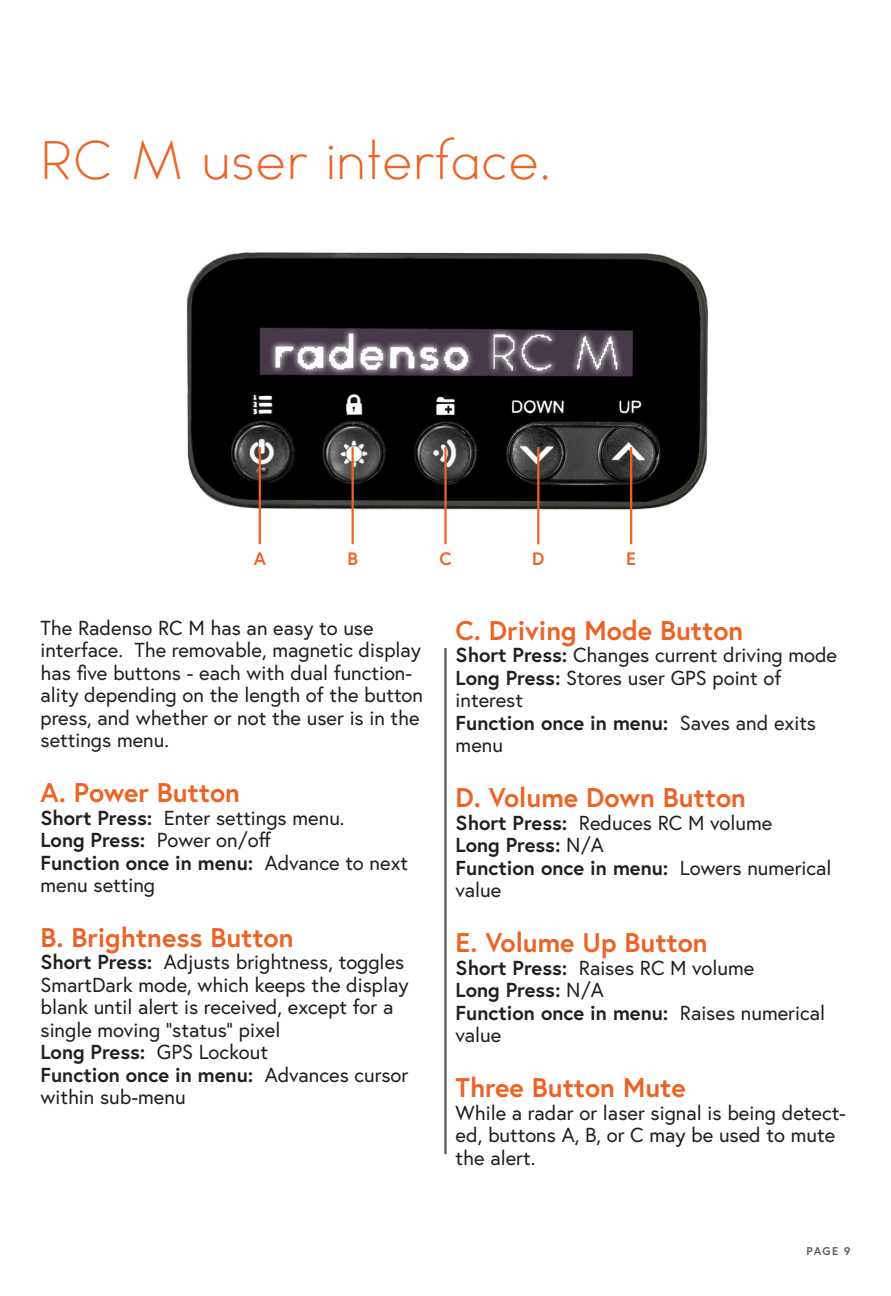
<style>
.page{position:relative;width:891px;height:1296px;background:#fff}
.page>*{position:absolute;margin:0;border:0;box-sizing:border-box;transform-origin:0 0}
.page_header{font:300 49.5px "TYPOGRAPHPRO";color:#ed6325}
.subheader{font:700 27px "Europa";color:#ed6325}
.body_-_9pt{font:20.25px/22.5px "Europa";color:#231f20}
.body_-_9pt-2{font:700 20.25px/22.5px "Europa";color:#231f20}
.body_-_8pt{font:700 18px "Europa";color:#ed6325}
.t1{font:700 11.25px "Europa";color:#58595b}
.s1{font-weight:700}
.s2{font-weight:400}
</style>
<div class="page">
<hr style="left:444px;top:296px;width:3px;height:858px;background:#58595b">
<div style="left:438px;top:249px;width:18px;height:399px;background:#fff"></div>
<img style="left:186px;top:252px;width:523px;height:265px">
<hr style="left:259px;top:447px;width:2px;height:97px;background:#ed6325">
<hr style="left:352px;top:447px;width:2px;height:97px;background:#ed6325">
<hr style="left:444px;top:447px;width:3px;height:97px;background:#ed6325">
<hr style="left:537px;top:447px;width:2px;height:97px;background:#ed6325">
<hr style="left:630px;top:447px;width:2px;height:97px;background:#ed6325">
<p class="page_header" style="left:40px;top:130px;width:512px">RC M user interface.</p>
<p class="body_-_8pt" style="left:254px;top:547px;width:14px">A</p>
<p class="body_-_8pt" style="left:347px;top:547px;width:12px">B</p>
<p class="body_-_8pt" style="left:439px;top:547px;width:14px">C</p>
<p class="body_-_8pt" style="left:532px;top:547px;width:14px">D</p>
<p class="body_-_8pt" style="left:626px;top:547px;width:11px">E</p>
<p class="body_-_9pt" style="left:40px;top:616px;width:384px">The Radenso RC M has an easy to use interface. The removable, magnetic display has five buttons - each with dual function&shy;ality depending on the length of the button press, and whether or not the user is in the settings menu.</p>
<p class="subheader" style="left:40px;top:774px;width:201px">A. Power Button</p>
<p class="body_-_9pt" style="left:40px;top:806px;width:306px"><span class="s1">Short Press:</span> Enter settings menu.</p>
<p class="body_-_9pt" style="left:40px;top:828px;width:232px"><span class="s1">Long Press:</span> Power on/off</p>
<p class="body_-_9pt" style="left:40px;top:851px;width:369px"><span class="s1">Function once in menu:</span> Advance to next menu setting</p>
<p class="subheader" style="left:40px;top:919px;width:255px">B. Brightness Button</p>
<p class="body_-_9pt" style="left:40px;top:951px;width:370px"><span class="s1">Short Press:</span> Adjusts brightness, toggles SmartDark mode, which keeps the display blank until alert is received, except for a single moving “status” pixel</p>
<p class="body_-_9pt-2" style="left:40px;top:1041px;width:229px">Long Press: <span class="s2">GPS Lockout</span></p>
<p class="body_-_9pt" style="left:40px;top:1063px;width:369px"><span class="s1">Function once in menu:</span> Advances cursor within sub-menu</p>
<p class="subheader" style="left:456px;top:612px;width:289px">C. Driving Mode Button</p>
<p class="body_-_9pt" style="left:456px;top:644px;width:383px"><span class="s1">Short Press:</span> Changes current driving mode</p>
<p class="body_-_9pt" style="left:456px;top:666px;width:327px"><span class="s1">Long Press:</span> Stores user GPS point of interest</p>
<p class="body_-_9pt-2" style="left:456px;top:711px;width:362px">Function once in menu: <span class="s2">Saves and exits menu</span></p>
<p class="subheader" style="left:456px;top:779px;width:292px">D. Volume Down Button</p>
<p class="body_-_9pt" style="left:456px;top:811px;width:318px"><span class="s1">Short Press:</span> Reduces RC M volume</p>
<p class="body_-_9pt-2" style="left:456px;top:833px;width:150px">Long Press: <span class="s2">N/A</span></p>
<p class="body_-_9pt" style="left:456px;top:856px;width:377px"><span class="s1">Function once in menu:</span> Lowers numerical value</p>
<p class="subheader" style="left:456px;top:924px;width:254px">E. Volume Up Button</p>
<p class="body_-_9pt" style="left:456px;top:956px;width:300px"><span class="s1">Short Press:</span> Raises RC M volume</p>
<p class="body_-_9pt-2" style="left:456px;top:978px;width:150px">Long Press: <span class="s2">N/A</span></p>
<p class="body_-_9pt" style="left:456px;top:1001px;width:371px"><span class="s1">Function once in menu:</span> Raises numerical value</p>
<p class="subheader" style="left:456px;top:1069px;width:232px">Three Button Mute</p>
<p class="body_-_9pt" style="left:456px;top:1101px;width:392px">While a radar or laser signal is being detect&shy;ed, buttons A, B, or C may be used to mute the alert.</p>
<p class="t1" style="left:807px;top:1243px;width:45px">PAGE 9</p>
</div>
